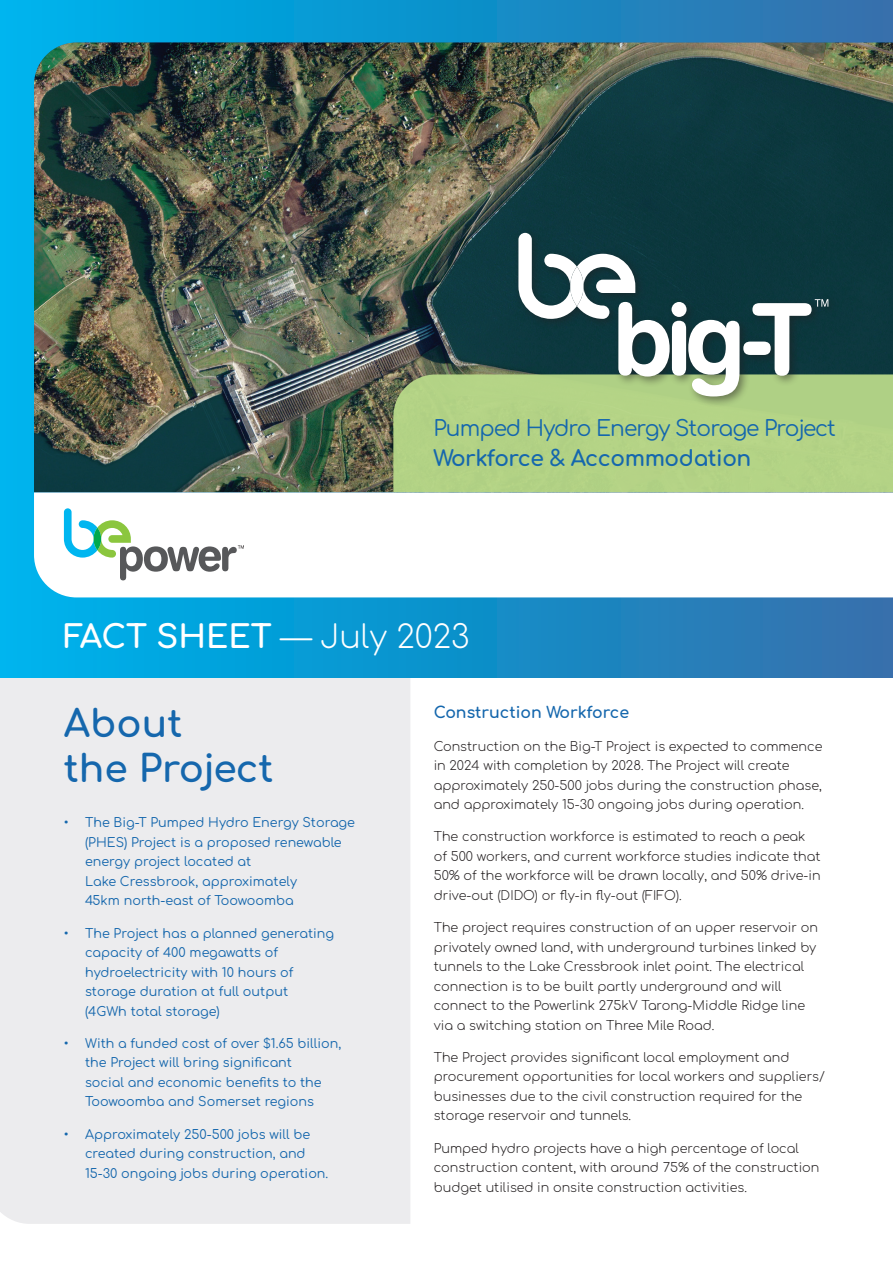
<style>
.page{position:relative;width:893px;height:1263px;background:#fff}
.page>*{position:absolute;margin:0;border:0;box-sizing:border-box;transform-origin:0 0}
.t1{font:37.5px/45px "Comfortaa";color:#1567ad}
.t2{font:31.8px "Comfortaa";color:#fff}
.t3{font:21.75px/29.7px "Comfortaa";letter-spacing:-.04em;color:#1567ad}
.t4{font:15.75px "Comfortaa";color:#1567ad}
.t5{font:12.75px/19.5px "Comfortaa";color:#231f20}
.t6{font:12.75px/19.5px "Comfortaa";color:#1567ad}
</style>
<div class="page">
<div style="left:0;top:677px;width:410px;height:547px;background:#ececee"></div>
<div style="left:0;top:0;width:893px;height:677px;background:linear-gradient(to right,#00b3ec,#336fa9)"></div>
<svg style="left:34px;top:492px;width:859px;height:105px"></svg>
<img style="left:34px;top:43px;width:859px;height:449px">
<svg style="left:64px;top:508px;width:180px;height:72px"></svg>
<div style="left:393px;top:374px;width:500px;height:118px;background:#b3d385"></div>
<div style="left:513px;top:228px;width:326px;height:179px;background:#231f20;opacity:.5"></div>
<svg style="left:518px;top:233px;width:310px;height:163px"></svg>
<h3 class="t3" style="left:433px;top:411px;width:404px">Pumped Hydro Energy Storage Project<br>Workforce &amp; Accommodation</h3>
<h2 class="t2" style="left:64px;top:608px;width:407px">FACT SHEET — July 2023</h2>
<h1 class="t1" style="left:64px;top:697px;width:211px">About<br>the Project</h1>
<p class="t4" style="left:434px;top:698px;width:197px">Construction Workforce</p>
<p class="t5" style="left:434px;top:734px;width:390px">Construction on the Big-T Project is expected to commence in 2024 with completion by 2028. The Project will create approximately 250-500 jobs during the construction phase, and approximately 15-30 ongoing jobs during operation.</p>
<p class="t5" style="left:434px;top:825px;width:388px">The construction workforce is estimated to reach a peak of 500 workers, and current workforce studies indicate that 50% of the workforce will be drawn locally, and 50% drive-in drive-out (DIDO) or fly-in fly-out (FIFO).</p>
<p class="t5" style="left:434px;top:916px;width:386px">The project requires construction of an upper reservoir on privately owned land, with underground turbines linked by tunnels to the Lake Cressbrook inlet point. The electrical connection is to be built partly underground and will connect to the Powerlink 275kV Tarong-Middle Ridge line via a switching station on Three Mile Road.</p>
<p class="t5" style="left:434px;top:1046px;width:393px">The Project provides significant local employment and procurement opportunities for local workers and suppliers/ businesses due to the civil construction required for the storage reservoir and tunnels.</p>
<p class="t5" style="left:434px;top:1136px;width:387px">Pumped hydro projects have a high percentage of local construction content, with around 75% of the construction budget utilised in onsite construction activities.</p>
<p class="t6" style="left:85px;top:811px;width:272px;text-indent:-21px">• The Big-T Pumped Hydro Energy Storage (PHES) Project is a proposed renewable energy project located at<br>Lake Cressbrook, approximately<br>45km north-east of Toowoomba</p>
<p class="t6" style="left:85px;top:922px;width:251px;text-indent:-21px">• The Project has a planned generating capacity of 400 megawatts of hydroelectricity with 10 hours of storage duration at full output<br>(4GWh total storage)</p>
<p class="t6" style="left:85px;top:1032px;width:258px;text-indent:-21px">• With a funded cost of over $1.65 billion, the Project will bring significant<br>social and economic benefits to the Toowoomba and Somerset regions</p>
<p class="t6" style="left:85px;top:1123px;width:245px;text-indent:-21px">• Approximately 250-500 jobs will be created during construction, and<br>15-30 ongoing jobs during operation.</p>
</div>
